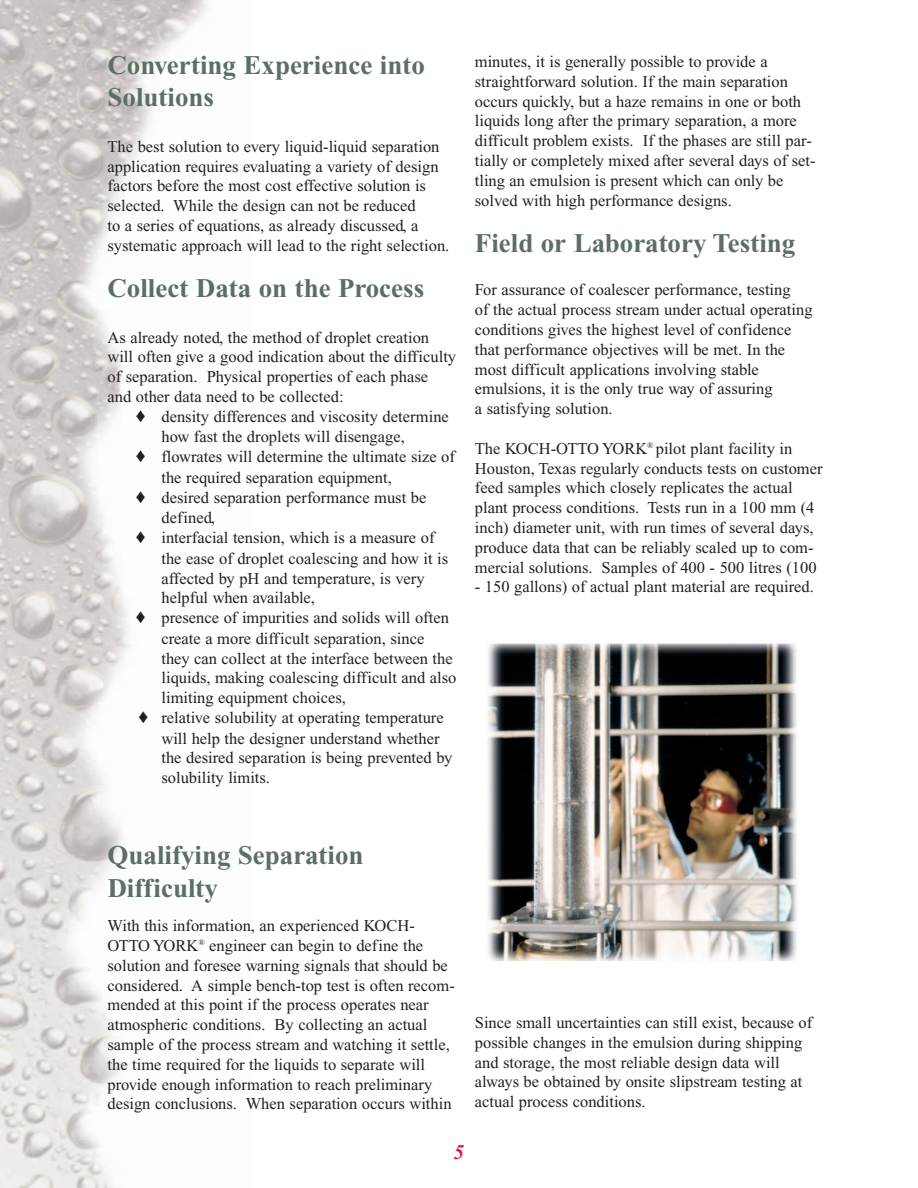
<style>
.page{position:relative;width:918px;height:1188px;background:#fff}
.page>*{position:absolute;margin:0;border:0;box-sizing:border-box;transform-origin:0 0}
.t1{font:700 27px/32.4px "Times New Roman";color:#5d6e65}
.t2{font:italic 700 21px "Times New Roman";color:#e51836}
.t3{font:16.5px/19.8px "Times New Roman";color:#231f20}
</style>
<div class="page">
<img style="left:0;top:0;width:207px;height:1188px">
<img style="left:487px;top:642px;width:310px;height:318px">
<h1 class="t1" style="left:108px;top:51px;width:319px">Converting Experience into<br>Solutions</h1>
<p class="t3" style="left:108px;top:138px;width:343px">The best solution to every liquid-liquid separation application requires evaluating a variety of design factors before the most cost effective solution is selected. While the design can not be reduced<br>to a series of equations, as already discussed, a systematic approach will lead to the right selection.</p>
<h1 class="t1" style="left:108px;top:275px;width:318px">Collect Data on the Process</h1>
<p class="t3" style="left:108px;top:329px;width:350px">As already noted, the method of droplet creation will often give a good indication about the difficulty of separation. Physical properties of each phase<br>and other data need to be collected:</p>
<p class="t3" style="left:136px;top:408px;width:315px">♦ density differences and viscosity determine</p>
<p class="t3" style="left:161px;top:429px;width:245px">how fast the droplets will disengage,</p>
<p class="t3" style="left:136px;top:448px;width:321px">♦ flowrates will determine the ultimate size of</p>
<p class="t3" style="left:161px;top:469px;width:232px">the required separation equipment,</p>
<p class="t3" style="left:136px;top:489px;width:292px">♦ desired separation performance must be</p>
<p class="t3" style="left:161px;top:509px;width:55px">defined,</p>
<p class="t3" style="left:136px;top:529px;width:300px">♦ interfacial tension, which is a measure of</p>
<p class="t3" style="left:161px;top:550px;width:288px">the ease of droplet coalescing and how it is</p>
<p class="t3" style="left:161px;top:570px;width:265px">affected by pH and temperature, is very</p>
<p class="t3" style="left:161px;top:589px;width:155px">helpful when available,</p>
<p class="t3" style="left:136px;top:609px;width:315px">♦ presence of impurities and solids will often</p>
<p class="t3" style="left:161px;top:630px;width:264px">create a more difficult separation, since</p>
<p class="t3" style="left:161px;top:650px;width:293px">they can collect at the interface between the</p>
<p class="t3" style="left:161px;top:670px;width:296px">liquids, making coalescing difficult and also</p>
<p class="t3" style="left:161px;top:689px;width:186px">limiting equipment choices,</p>
<p class="t3" style="left:138px;top:709px;width:307px">♦ relative solubility at operating temperature</p>
<p class="t3" style="left:161px;top:730px;width:279px">will help the designer understand whether</p>
<p class="t3" style="left:161px;top:750px;width:292px">the desired separation is being prevented by</p>
<p class="t3" style="left:161px;top:769px;width:110px">solubility limits.</p>
<p class="t3" style="left:475px;top:53px;width:342px">minutes, it is generally possible to provide a straightforward solution. If the main separation occurs quickly, but a haze remains in one or both liquids long after the primary separation, a more difficult problem exists. If the phases are still par&shy;tially or completely mixed after several days of set&shy;tling an emulsion is present which can only be solved with high performance designs.</p>
<h1 class="t1" style="left:475px;top:230px;width:322px">Field or Laboratory Testing</h1>
<p class="t3" style="left:475px;top:282px;width:339px">For assurance of coalescer performance, testing<br>of the actual process stream under actual operating conditions gives the highest level of confidence that performance objectives will be met. In the most difficult applications involving stable emulsions, it is the only true way of assuring<br>a satisfying solution.</p>
<p class="t3" style="left:475px;top:440px;width:349px">The KOCH-OTTO YORK<sup>®</sup> pilot plant facility in Houston, Texas regularly conducts tests on customer feed samples which closely replicates the actual plant process conditions. Tests run in a 100 mm (4 inch) diameter unit, with run times of several days, produce data that can be reliably scaled up to com&shy;mercial solutions. Samples of 400 - 500 litres (100</p>
<p class="t3" style="left:475px;top:579px;width:341px">- 150 gallons) of actual plant material are required.</p>
<h1 class="t1" style="left:108px;top:842px;width:258px">Qualifying Separation<br>Difficulty</h1>
<p class="t3" style="left:108px;top:917px;width:349px">With this information, an experienced KOCH-OTTO YORK<sup>®</sup> engineer can begin to define the solution and foresee warning signals that should be considered. A simple bench-top test is often recom&shy;mended at this point if the process operates near atmospheric conditions. By collecting an actual sample of the process stream and watching it settle, the time required for the liquids to separate will provide enough information to reach preliminary design conclusions. When separation occurs within</p>
<p class="t3" style="left:475px;top:1014px;width:339px">Since small uncertainties can still exist, because of possible changes in the emulsion during shipping and storage, the most reliable design data will always be obtained by onsite slipstream testing at actual process conditions.</p>
<p class="t2" style="left:454px;top:1144px;width:12px">5</p>
</div>
